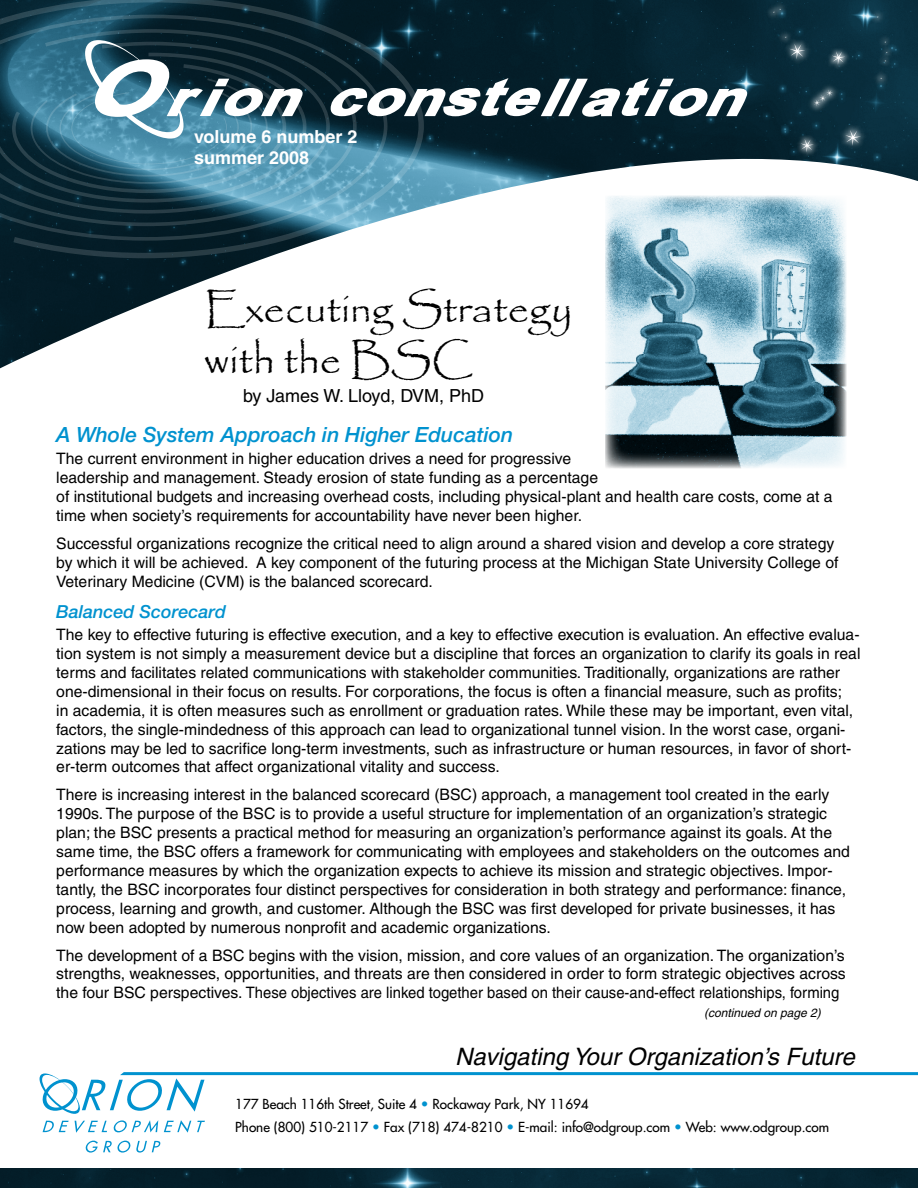
<style>
.page{position:relative;width:918px;height:1188px;background:#fff}
.page>*{position:absolute;margin:0;border:0;box-sizing:border-box;transform-origin:0 0}
.t1{font:42px/50.4px "Papyrus";color:#000}
.t2{font:italic 24px "Helvetica";color:#000}
.t3{font:italic 500 21px "Helvetica Neue";color:#0092cf}
.t4{font:700 18px/21.6px "Helvetica";color:#fff}
.t5{font:18px "Helvetica";color:#000}
.t6{font:italic 500 18px "Helvetica Neue";color:#0092cf}
.t7{font:15.75px/18.9px "Helvetica";color:#000}
.t8{font:13.5px/22.5px "Futura";color:#000}
.t9{font:italic 12px "Helvetica";color:#000}
.s1{color:#0092cf}
</style>
<div class="page">
<img style="left:0;top:0;width:918px;height:382px">
<svg style="left:0;top:0;width:424px;height:258px;background:#376173"></svg>
<img style="left:781px;top:37px;width:33px;height:31px">
<svg style="left:789px;top:44px;width:16px;height:15px"></svg>
<img style="left:826px;top:45px;width:27px;height:27px">
<svg style="left:832px;top:51px;width:13px;height:14px"></svg>
<img style="left:804px;top:91px;width:26px;height:24px">
<img style="left:810px;top:87px;width:26px;height:24px">
<img style="left:818px;top:81px;width:24px;height:25px">
<svg style="left:814px;top:90px;width:19px;height:16px"></svg>
<img style="left:837px;top:122px;width:33px;height:33px">
<svg style="left:845px;top:130px;width:16px;height:16px"></svg>
<img style="left:794px;top:132px;width:27px;height:27px">
<svg style="left:800px;top:139px;width:14px;height:13px"></svg>
<img style="left:867px;top:7px;width:21px;height:21px">
<img style="left:776px;top:28px;width:21px;height:20px">
<img style="left:764px;top:3px;width:21px;height:19px">
<img style="left:770px;top:0;width:21px;height:19px">
<svg style="left:773px;top:8px;width:8px;height:5px"></svg>
<img style="left:875px;top:33px;width:21px;height:39px">
<img style="left:876px;top:43px;width:21px;height:20px">
<img style="left:872px;top:69px;width:19px;height:19px">
<svg style="left:43px;top:1121px;width:26px;height:11px"></svg>
<svg style="left:75px;top:1121px;width:32px;height:12px"></svg>
<svg style="left:113px;top:1120px;width:45px;height:12px"></svg>
<svg style="left:164px;top:1120px;width:27px;height:13px"></svg>
<svg style="left:197px;top:1121px;width:8px;height:11px"></svg>
<svg style="left:85px;top:1141px;width:76px;height:12px"></svg>
<svg style="left:40px;top:1072px;width:878px;height:42px"></svg>
<img style="left:0;top:1168px;width:918px;height:20px">
<svg style="left:85px;top:40px;width:662px;height:99px"></svg>
<img style="left:605px;top:196px;width:241px;height:272px">
<p class="t4" style="left:194px;top:125px;width:165px">volume 6 number 2 summer 2008</p>
<h1 class="t1" style="left:204px;top:283px;width:370px">Executing Strategy with the BSC</h1>
<p class="t5" style="left:243px;top:386px;width:243px">by James W. Lloyd, DVM, PhD</p>
<h3 class="t3" style="left:56px;top:423px;width:459px">A Whole System Approach in Higher Education</h3>
<p class="t7" style="left:56px;top:449px;width:778px">The current environment in higher education drives a need for progressive<br>leadership and management. Steady erosion of state funding as a percentage<br>of institutional budgets and increasing overhead costs, including physical-plant and health care costs, come at a time when society’s requirements for accountability have never been higher.</p>
<p class="t7" style="left:56px;top:534px;width:784px">Successful organizations recognize the critical need to align around a shared vision and develop a core strategy by which it will be achieved. A key component of the futuring process at the Michigan State University College of<br>Veterinary Medicine (CVM) is the balanced scorecard.</p>
<p class="t6" style="left:56px;top:601px;width:172px">Balanced Scorecard</p>
<p class="t7" style="left:56px;top:625px;width:806px">The key to effective futuring is effective execution, and a key to effective execution is evaluation. An effective evalua&shy;tion system is not simply a measurement device but a discipline that forces an organization to clarify its goals in real terms and facilitates related communications with stakeholder communities. Traditionally, organizations are rather one-dimensional in their focus on results. For corporations, the focus is often a financial measure, such as profits;<br>in academia, it is often measures such as enrollment or graduation rates. While these may be important, even vital, factors, the single-mindedness of this approach can lead to organizational tunnel vision. In the worst case, organi&shy;zations may be led to sacrifice long-term investments, such as infrastructure or human resources, in favor of short&shy;er-term outcomes that affect organizational vitality and success.</p>
<p class="t7" style="left:56px;top:785px;width:795px">There is increasing interest in the balanced scorecard (BSC) approach, a management tool created in the early 1990s. The purpose of the BSC is to provide a useful structure for implementation of an organization’s strategic plan; the BSC presents a practical method for measuring an organization’s performance against its goals. At the same time, the BSC offers a framework for communicating with employees and stakeholders on the outcomes and performance measures by which the organization expects to achieve its mission and strategic objectives. Impor&shy;tantly, the BSC incorporates four distinct perspectives for consideration in both strategy and performance: finance, process, learning and growth, and customer. Although the BSC was first developed for private businesses, it has now been adopted by numerous nonprofit and academic organizations.</p>
<p class="t7" style="left:56px;top:946px;width:791px;text-align:justify">The development of a BSC begins with the vision, mission, and core values of an organization. The organization’s strengths, weaknesses, opportunities, and threats are then considered in order to form strategic objectives across the four BSC perspectives. These objectives are linked together based on their cause-and-effect relationships, forming</p>
<p class="t9" style="left:704px;top:1006px;width:118px">(continued on page 2)</p>
<h2 class="t2" style="left:455px;top:1042px;width:401px">Navigating Your Organization’s Future</h2>
<p class="t8" style="left:235px;top:1093px;width:595px">177 Beach 116th Street, Suite 4 <span class="s1">•</span> Rockaway Park, NY 11694<br>Phone (800) 510-2117 <span class="s1">•</span> Fax (718) 474-8210 <span class="s1">•</span> E-mail: info@odgroup.com <span class="s1">•</span> Web: www.odgroup.com</p>
</div>
